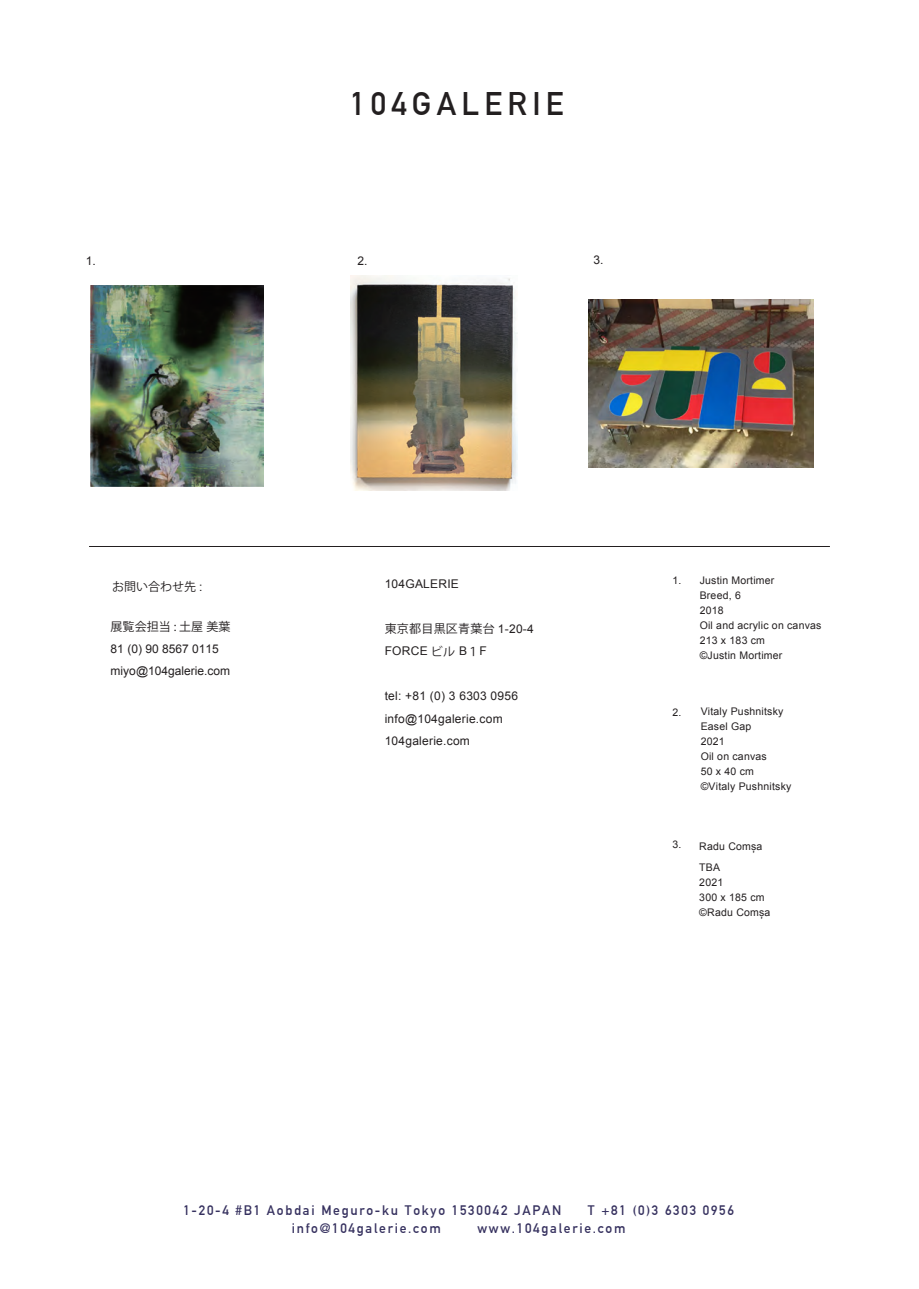
<style>
.page{position:relative;width:919px;height:1289px;background:#fff}
.page>*{position:absolute;margin:0;border:0;box-sizing:border-box;transform-origin:0 0}
.t1{font:700 31.95px "DIN Alternate";letter-spacing:.165em;color:#231f20}
.t2{font:700 13.5px "DIN Alternate";letter-spacing:.13em;color:#36315f}
.t3{font:12px/22.5px "Arial";letter-spacing:.02em;color:#231f20}
.t4{font:12px/22.5px "Arial";color:#231f20}
.t5{font:12px "Koz Go Pr 6 N";color:#231f20}
.t6{font:12px "Koz Go Pr 6 N";letter-spacing:.02em;color:#231f20}
.t7{font:10.5px/15px "Arial";letter-spacing:.02em;color:#231f20}
.s1{font-family:"Arial"}
.s2{font-family:"Koz Go Pr 6 N"}
</style>
<div class="page">
<hr style="left:89px;top:546px;width:740px;height:1px;background:#231f20">
<img style="left:91px;top:286px;width:172px;height:200px">
<img style="left:350px;top:275px;width:167px;height:215px">
<img style="left:589px;top:299px;width:224px;height:168px">
<h1 class="t1" style="left:350px;top:85px;width:215px">104GALERIE</h1>
<p class="t3" style="left:86px;top:250px;width:12px">1.</p>
<p class="t3" style="left:357px;top:249px;width:12px">2.</p>
<p class="t3" style="left:593px;top:249px;width:12px">3.</p>
<p class="t5" style="left:112px;top:579px;width:92px">お問い合わせ先 <span class="s1">:</span></p>
<p class="t5" style="left:111px;top:619px;width:121px">展覧会担当 : 土屋美葉</p>
<p class="t4" style="left:111px;top:637px;width:121px">81 (0) 90 8567 0115 miyo@104galerie.com</p>
<p class="t3" style="left:384px;top:572px;width:76px">104GALERIE</p>
<p class="t6" style="left:384px;top:622px;width:151px">東京都目黒区青葉台 <span class="s1">1-20-4</span></p>
<p class="t3" style="left:384px;top:640px;width:104px">FORCE <span class="s2">ビル</span> B<span class="s2">１</span>F</p>
<p class="t3" style="left:384px;top:685px;width:135px">tel: +81 (0) 3 6303 0956 info@104galerie.com<br>104galerie.com</p>
<p class="t7" style="left:672px;top:573px;width:10px">1.</p>
<p class="t7" style="left:699px;top:572px;width:123px">Justin Mortimer<br>Breed, 6<br>2018<br>Oil and acrylic on canvas<br>213 x 183 cm<br>©Justin Mortimer</p>
<p class="t7" style="left:672px;top:704px;width:10px">2.</p>
<p class="t7" style="left:700px;top:704px;width:92px">Vitaly Pushnitsky<br>Easel Gap<br>2021<br>Oil on canvas<br>50 x 40 cm<br>©Vitaly Pushnitsky</p>
<p class="t7" style="left:672px;top:836px;width:10px">3.</p>
<p class="t7" style="left:699px;top:835px;width:64px;line-height:21px">Radu Com܈a<br>TBA</p>
<p class="t7" style="left:699px;top:874px;width:72px">2021<br>300 x 185 cm ©Radu Com܈a</p>
<p class="t2" style="left:183px;top:1202px;width:379px">1-20-4 #B1 Aobdai Meguro-ku Tokyo 1530042 JAPAN</p>
<p class="t2" style="left:588px;top:1202px;width:147px">T +81 (0)3 6303 0956</p>
<p class="t2" style="left:292px;top:1220px;width:151px">info@104galerie.com</p>
<p class="t2" style="left:477px;top:1220px;width:150px">www.104galerie.com</p>
</div>
